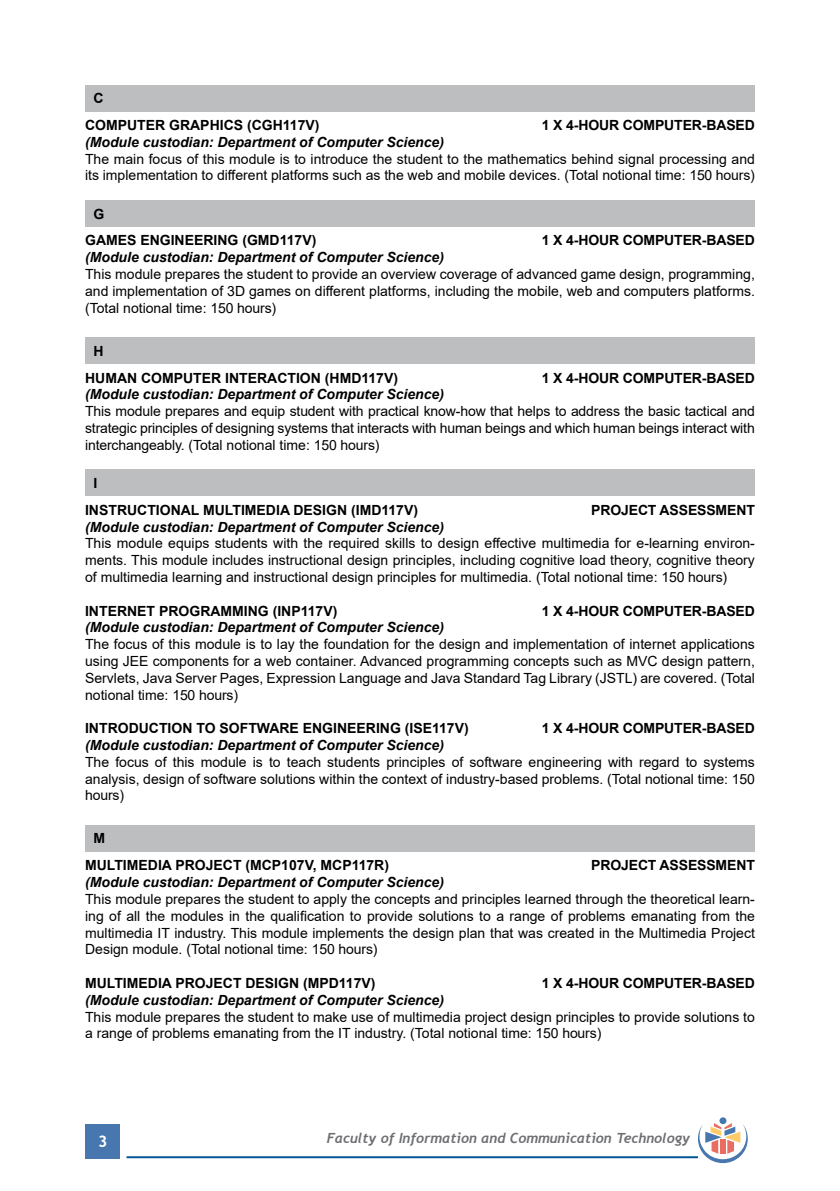
<style>
.page{position:relative;width:840px;height:1191px;background:#fff}
.page>*{position:absolute;margin:0;border:0;box-sizing:border-box;transform-origin:0 0}
.t1{font:700 16px "Trebuchet MS";color:#fff}
.t2{font:14px/16.8px "Arial";color:#000;text-align:justify}
.t3{font:700 14px/26.8px "Arial";color:#000}
.t4{font:italic 700 14px "Arial";color:#000}
.t5{font:italic 700 14px "Trebuchet";color:#6d6e71}
</style>
<div class="page">
<div style="left:86px;top:1124px;width:34px;height:34px;background:#4777ae"></div>
<hr style="left:126px;top:1156px;width:571px;height:2px;background:#005596">
<div style="left:719px;top:1117px;width:7px;height:7px;background:#4777ae;border-radius:50%"></div>
<svg style="left:697px;top:1123px;width:50px;height:40px"></svg>
<div style="left:85px;top:85px;width:669px;height:26px;background:#bcbec0"></div>
<div style="left:85px;top:200px;width:669px;height:27px;background:#bcbec0"></div>
<div style="left:85px;top:337px;width:669px;height:27px;background:#bcbec0"></div>
<div style="left:85px;top:470px;width:669px;height:26px;background:#bcbec0"></div>
<div style="left:85px;top:825px;width:669px;height:26px;background:#bcbec0"></div>
<p class="t3" style="left:85px;top:85px;width:236px;text-indent:8px">C<br>COMPUTER GRAPHICS (CGH117V)</p>
<p class="t3" style="left:541px;top:112px;width:214px">1 X 4-HOUR COMPUTER-BASED</p>
<p class="t4" style="left:85px;top:133px;width:360px">(Module custodian: Department of Computer Science)</p>
<p class="t2" style="left:85px;top:150px;width:671px">The main focus of this module is to introduce the student to the mathematics behind signal processing and its implementation to different platforms such as the web and mobile devices. (Total notional time: 150 hours)</p>
<p class="t3" style="left:85px;top:200px;width:233px;text-indent:8px">G<br>GAMES ENGINEERING (GMD117V)</p>
<p class="t3" style="left:541px;top:227px;width:214px">1 X 4-HOUR COMPUTER-BASED</p>
<p class="t4" style="left:85px;top:248px;width:360px">(Module custodian: Department of Computer Science)</p>
<p class="t2" style="left:85px;top:266px;width:671px">This module prepares the student to provide an overview coverage of advanced game design, programming, and implementation of 3D games on different platforms, including the mobile, web and computers platforms. (Total notional time: 150 hours)</p>
<p class="t3" style="left:85px;top:337px;width:314px;text-indent:8px">H<br>HUMAN COMPUTER INTERACTION (HMD117V)</p>
<p class="t3" style="left:541px;top:364px;width:214px">1 X 4-HOUR COMPUTER-BASED</p>
<p class="t4" style="left:85px;top:385px;width:360px">(Module custodian: Department of Computer Science)</p>
<p class="t2" style="left:85px;top:403px;width:670px">This module prepares and equip student with practical know-how that helps to address the basic tactical and strategic principles of designing systems that interacts with human beings and which human beings interact with interchangeably. (Total notional time: 150 hours)</p>
<p class="t3" style="left:85px;top:470px;width:334px;text-indent:8px">I<br>INSTRUCTIONAL MULTIMEDIA DESIGN (IMD117V)</p>
<p class="t3" style="left:591px;top:496px;width:165px">PROJECT ASSESSMENT</p>
<p class="t4" style="left:85px;top:517px;width:360px">(Module custodian: Department of Computer Science)</p>
<p class="t2" style="left:85px;top:535px;width:671px">This module equips students with the required skills to design effective multimedia for e-learning environ&shy;ments. This module includes instructional design principles, including cognitive load theory, cognitive theory of multimedia learning and instructional design principles for multimedia. (Total notional time: 150 hours)</p>
<p class="t3" style="left:85px;top:597px;width:254px">INTERNET PROGRAMMING (INP117V)</p>
<p class="t3" style="left:541px;top:597px;width:214px">1 X 4-HOUR COMPUTER-BASED</p>
<p class="t4" style="left:85px;top:618px;width:360px">(Module custodian: Department of Computer Science)</p>
<p class="t2" style="left:85px;top:636px;width:671px">The focus of this module is to lay the foundation for the design and implementation of internet applications using JEE components for a web container. Advanced programming concepts such as MVC design pattern, Servlets, Java Server Pages, Expression Language and Java Standard Tag Library (JSTL) are covered. (Total notional time: 150 hours)</p>
<p class="t3" style="left:85px;top:715px;width:385px">INTRODUCTION TO SOFTWARE ENGINEERING (ISE117V)</p>
<p class="t3" style="left:541px;top:715px;width:214px">1 X 4-HOUR COMPUTER-BASED</p>
<p class="t4" style="left:85px;top:736px;width:360px">(Module custodian: Department of Computer Science)</p>
<p class="t2" style="left:85px;top:753px;width:671px">The focus of this module is to teach students principles of software engineering with regard to systems analysis, design of software solutions within the context of industry-based problems. (Total notional time: 150 hours)</p>
<p class="t3" style="left:85px;top:825px;width:305px;text-indent:8px">M<br>MULTIMEDIA PROJECT (MCP107V, MCP117R)</p>
<p class="t3" style="left:591px;top:852px;width:165px">PROJECT ASSESSMENT</p>
<p class="t4" style="left:85px;top:873px;width:360px">(Module custodian: Department of Computer Science)</p>
<p class="t2" style="left:85px;top:890px;width:671px">This module prepares the student to apply the concepts and principles learned through the theoretical learn&shy;ing of all the modules in the qualification to provide solutions to a range of problems emanating from the multimedia IT industry. This module implements the design plan that was created in the Multimedia Project Design module. (Total notional time: 150 hours)</p>
<p class="t3" style="left:85px;top:969px;width:292px">MULTIMEDIA PROJECT DESIGN (MPD117V)</p>
<p class="t3" style="left:541px;top:969px;width:214px">1 X 4-HOUR COMPUTER-BASED</p>
<p class="t4" style="left:85px;top:990px;width:360px">(Module custodian: Department of Computer Science)</p>
<p class="t2" style="left:85px;top:1008px;width:671px">This module prepares the student to make use of multimedia project design principles to provide solutions to a range of problems emanating from the IT industry. (Total notional time: 150 hours)</p>
<p class="t1" style="left:98px;top:1131px;width:11px">3</p>
<p class="t5" style="left:326px;top:1129px;width:365px">Faculty of Information and Communication Technology</p>
</div>
